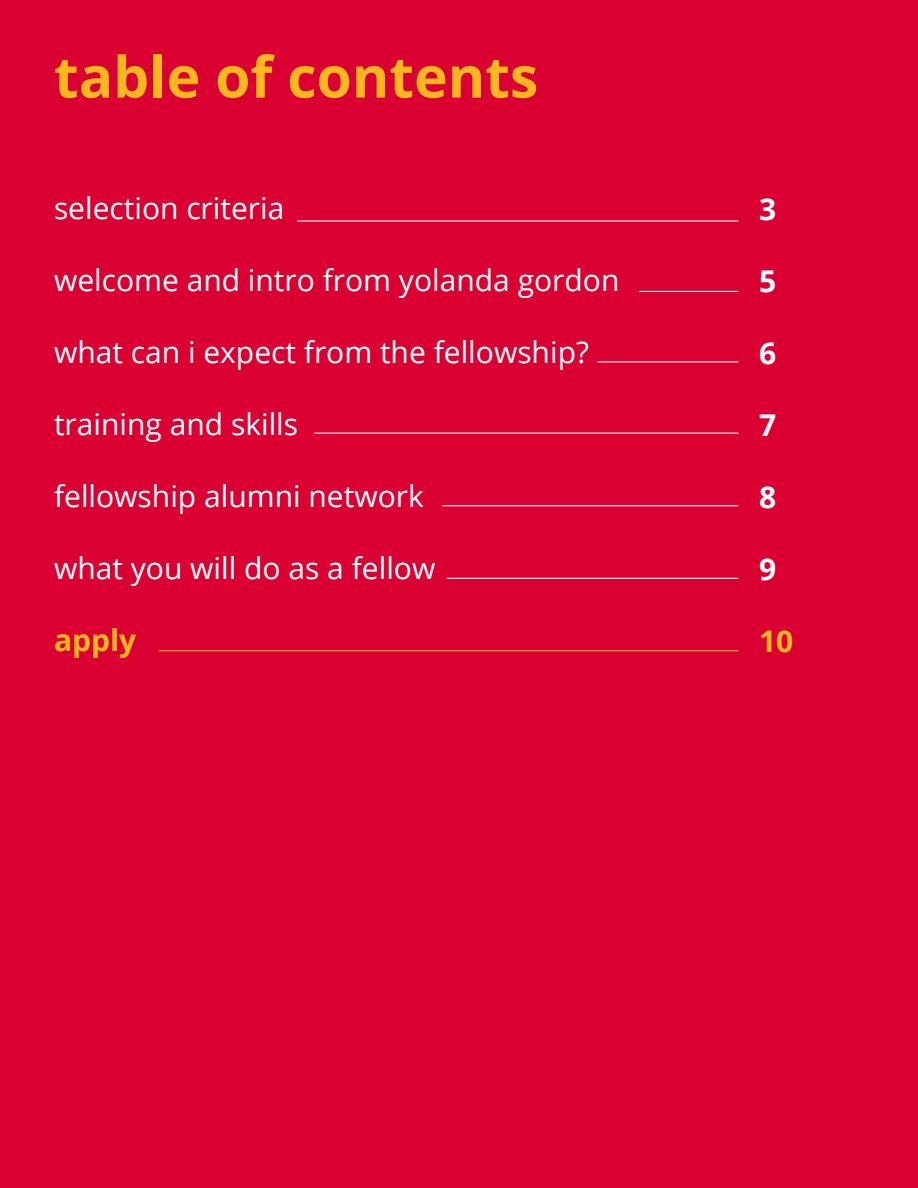
<style>
.page{position:relative;width:918px;height:1188px;background:#da0032}
.page>*{position:absolute;margin:0;border:0;box-sizing:border-box;transform-origin:0 0}
.t1{font:700 57px "Open Sans";color:#ffb71e}
.t2{font:30px "Open Sans";color:#fff}
.t3{font:700 30px "Open Sans";color:#fff}
.t4{font:700 30px "Open Sans";color:#ffb81c}
.t5{font:700 30px "Open Sans";color:#ffb71e}
</style>
<div class="page">
<hr style="left:297px;top:220px;width:442px;height:2px;background:#fff">
<hr style="left:314px;top:433px;width:425px;height:1px;background:#fff">
<hr style="left:447px;top:578px;width:292px;height:1px;background:#fff">
<hr style="left:159px;top:650px;width:580px;height:1px;background:#ffb71e">
<hr style="left:639px;top:291px;width:100px;height:1px;background:#fff">
<hr style="left:442px;top:505px;width:297px;height:1px;background:#fff">
<hr style="left:597px;top:361px;width:142px;height:1px;background:#fff">
<h1 class="t1" style="left:54px;top:37px;width:486px">table of contents</h1>
<p class="t2" style="left:54px;top:187px;width:232px">selection criteria</p>
<p class="t3" style="left:759px;top:188px;width:19px">3</p>
<p class="t2" style="left:54px;top:259px;width:567px">welcome and intro from yolanda gordon</p>
<p class="t3" style="left:759px;top:260px;width:19px">5</p>
<p class="t2" style="left:54px;top:331px;width:536px">what can i expect from the fellowship?</p>
<p class="t3" style="left:759px;top:332px;width:19px">6</p>
<p class="t2" style="left:54px;top:403px;width:246px">training and skills</p>
<p class="t3" style="left:759px;top:404px;width:19px">7</p>
<p class="t2" style="left:54px;top:475px;width:371px">fellowship alumni network</p>
<p class="t3" style="left:759px;top:476px;width:19px">8</p>
<p class="t2" style="left:54px;top:547px;width:383px">what you will do as a fellow</p>
<p class="t3" style="left:759px;top:548px;width:19px">9</p>
<p class="t4" style="left:54px;top:618px;width:84px">apply</p>
<p class="t5" style="left:759px;top:620px;width:36px">10</p>
</div>
